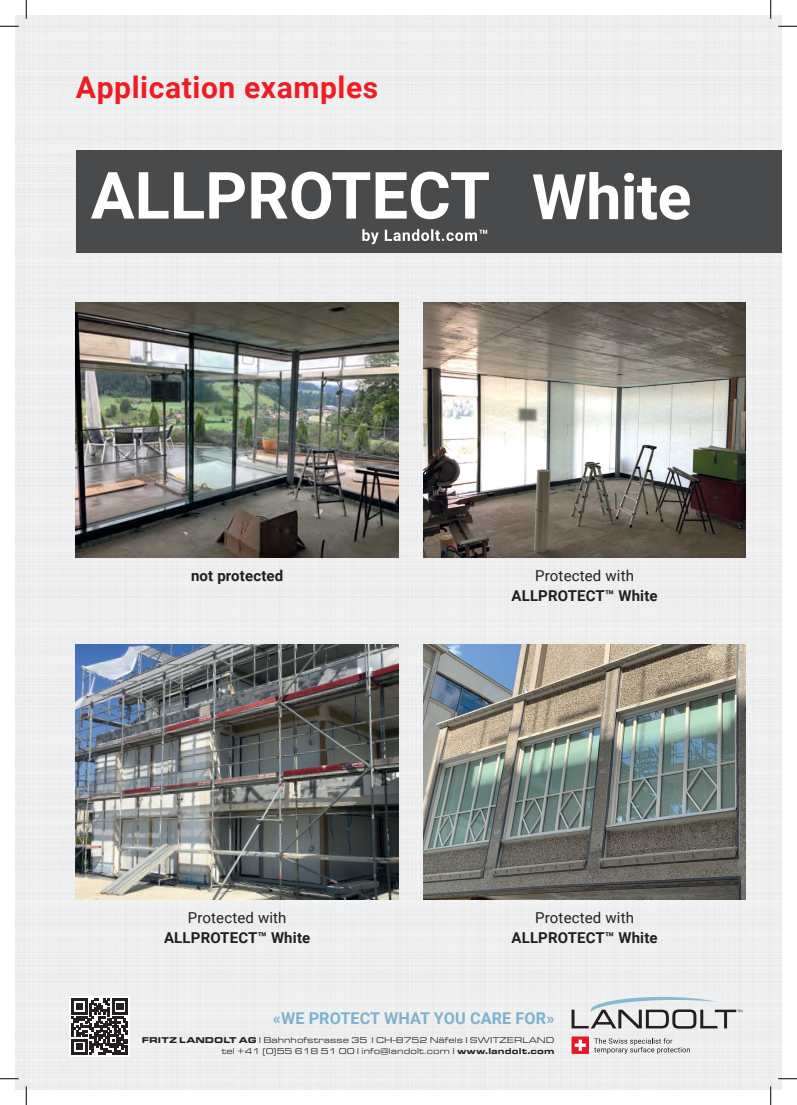
<style>
.page{position:relative;width:797px;height:1105px;background:#fff}
.page>*{position:absolute;margin:0;border:0;box-sizing:border-box;transform-origin:0 0}
.t1{font:700 30px "Roboto";letter-spacing:.02em;color:#ee1d23}
.t2{font:700 16.25px "Roboto";letter-spacing:.005em;color:#7db1cd}
.t3{font:700 15px "Roboto";letter-spacing:.01em;color:#231f20}
.t4{font:15px "Roboto";letter-spacing:.01em;color:#231f20}
.t5{font:8.75px/11.2px "Eurostile Ext";letter-spacing:.005em;color:#231f20;text-align:right}
.s1{font-weight:900}
</style>
<div class="page">
<div style="left:16px;top:16px;width:765px;height:1073px;background:#eeeeef"></div>
<svg style="left:594px;top:1038px;width:96px;height:16px"></svg>
<svg style="left:571px;top:997px;width:171px;height:32px"></svg>
<div style="left:571px;top:1036px;width:18px;height:18px;background:#e21926"></div>
<svg style="left:574px;top:1040px;width:12px;height:11px"></svg>
<div style="left:69px;top:996px;width:61px;height:61px;background:#fff"></div>
<svg style="left:71px;top:998px;width:57px;height:57px"></svg>
<img style="left:76px;top:303px;width:322px;height:255px">
<img style="left:76px;top:645px;width:322px;height:255px">
<img style="left:423px;top:303px;width:323px;height:255px">
<img style="left:423px;top:645px;width:323px;height:255px">
<div style="left:76px;top:150px;width:705px;height:103px;background:#484a4b"></div>
<svg style="left:533px;top:172px;width:156px;height:48px"></svg>
<svg style="left:91px;top:172px;width:398px;height:47px"></svg>
<svg style="left:362px;top:229px;width:125px;height:15px"></svg>
<svg style="left:0;top:25px;width:19px;height:2px"></svg>
<svg style="left:778px;top:25px;width:19px;height:2px"></svg>
<svg style="left:0;top:1078px;width:19px;height:1px"></svg>
<svg style="left:778px;top:1078px;width:19px;height:1px"></svg>
<svg style="left:25px;top:0;width:2px;height:19px"></svg>
<svg style="left:25px;top:1086px;width:2px;height:19px"></svg>
<svg style="left:770px;top:0;width:1px;height:19px"></svg>
<svg style="left:770px;top:1086px;width:1px;height:19px"></svg>
<h1 class="t1" style="left:76px;top:67px;width:304px">Application examples</h1>
<h3 class="t3" style="left:191px;top:566px;width:94px">not protected</h3>
<h3 class="t4" style="left:188px;top:907px;width:100px">Protected with</h3>
<h3 class="t3" style="left:164px;top:927px;width:148px">ALLPROTECT™ White</h3>
<h3 class="t4" style="left:535px;top:566px;width:100px">Protected with</h3>
<h3 class="t3" style="left:511px;top:586px;width:148px">ALLPROTECT™ White</h3>
<h3 class="t4" style="left:535px;top:907px;width:100px">Protected with</h3>
<h3 class="t3" style="left:511px;top:927px;width:148px">ALLPROTECT™ White</h3>
<h2 class="t2" style="left:273px;top:1006px;width:283px">«WE PROTECT WHAT YOU CARE FOR»</h2>
<p class="t5" style="left:142px;top:1033px;width:414px"><span class="s1">FRITZ LANDOLT AG</span> I Bahnhofstrasse 35 I CH-8752 Näfels I SWITZERLAND tel +41 (0)55 618 51 00 I info@landolt.com I <span class="s1">www.landolt.com</span></p>
</div>
